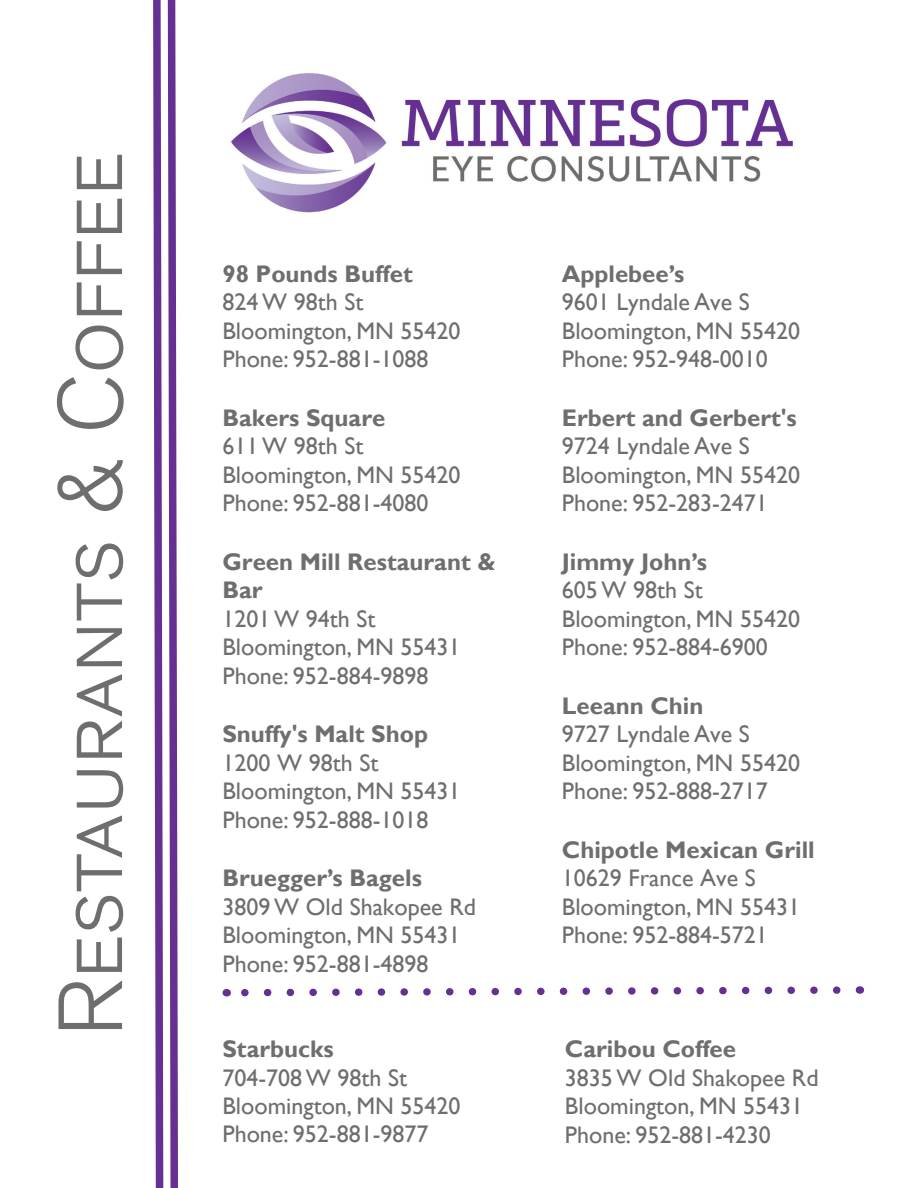
<style>
.page{position:relative;width:918px;height:1188px;background:#fff}
.page>*{position:absolute;margin:0;border:0;box-sizing:border-box;transform-origin:0 0}
.t1{font:90px "Akzidenz Grotesk BE Light SC";color:#6e6e6e}
.t2{font:24px/28.5px "Gill Sans";color:#6e6e6e}
.t3{font:700 24px/28.5px "Gill Sans";color:#6e6e6e}
</style>
<div class="page">
<img style="left:231px;top:73px;width:562px;height:140px">
<svg style="left:153px;top:0;width:25px;height:1188px"></svg>
<svg style="left:226px;top:986px;width:615px;height:11px"></svg>
<h1 class="t1" style="left:40px;top:1036px;width:886px;rotate:-90deg">Restaurants &amp; Coffee</h1>
<p class="t3" style="left:222px;top:260px;width:192px">98 Pounds Buffet</p>
<p class="t2" style="left:222px;top:289px;width:240px">824 W 98th St<br>Bloomington, MN 55420<br>Phone: 952-881-1088</p>
<p class="t3" style="left:222px;top:404px;width:164px">Bakers Square</p>
<p class="t2" style="left:222px;top:433px;width:240px">611 W 98th St<br>Bloomington, MN 55420<br>Phone: 952-881-4080</p>
<p class="t3" style="left:222px;top:548px;width:274px">Green Mill Restaurant &amp;<br>Bar</p>
<p class="t2" style="left:222px;top:605px;width:240px">1201 W 94th St<br>Bloomington, MN 55431<br>Phone: 952-884-9898</p>
<p class="t3" style="left:222px;top:721px;width:207px">Snuffy's Malt Shop</p>
<p class="t2" style="left:222px;top:749px;width:240px">1200 W 98th St<br>Bloomington, MN 55431<br>Phone: 952-888-1018</p>
<p class="t3" style="left:222px;top:865px;width:201px">Bruegger’s Bagels</p>
<p class="t2" style="left:222px;top:893px;width:255px">3809 W Old Shakopee Rd<br>Bloomington, MN 55431<br>Phone: 952-881-4898</p>
<p class="t3" style="left:222px;top:1035px;width:113px">Starbucks</p>
<p class="t2" style="left:222px;top:1064px;width:240px">704-708 W 98th St<br>Bloomington, MN 55420<br>Phone: 952-881-9877</p>
<p class="t3" style="left:562px;top:260px;width:124px">Applebee’s</p>
<p class="t2" style="left:562px;top:289px;width:240px">9601 Lyndale Ave S<br>Bloomington, MN 55420<br>Phone: 952-948-0010</p>
<p class="t3" style="left:562px;top:404px;width:237px">Erbert and Gerbert's</p>
<p class="t2" style="left:562px;top:433px;width:240px">9724 Lyndale Ave S<br>Bloomington, MN 55420<br>Phone: 952-283-2471</p>
<p class="t3" style="left:562px;top:548px;width:147px">Jimmy John’s</p>
<p class="t2" style="left:562px;top:577px;width:240px">605 W 98th St<br>Bloomington, MN 55420<br>Phone: 952-884-6900</p>
<p class="t3" style="left:562px;top:692px;width:143px">Leeann Chin</p>
<p class="t2" style="left:562px;top:721px;width:240px">9727 Lyndale Ave S<br>Bloomington, MN 55420<br>Phone: 952-888-2717</p>
<p class="t3" style="left:562px;top:836px;width:254px">Chipotle Mexican Grill</p>
<p class="t2" style="left:562px;top:865px;width:240px">10629 France Ave S<br>Bloomington, MN 55431<br>Phone: 952-884-5721</p>
<p class="t3" style="left:565px;top:1035px;width:173px">Caribou Coffee</p>
<p class="t2" style="left:565px;top:1064px;width:255px">3835 W Old Shakopee Rd<br>Bloomington, MN 55431<br>Phone: 952-881-4230</p>
</div>
